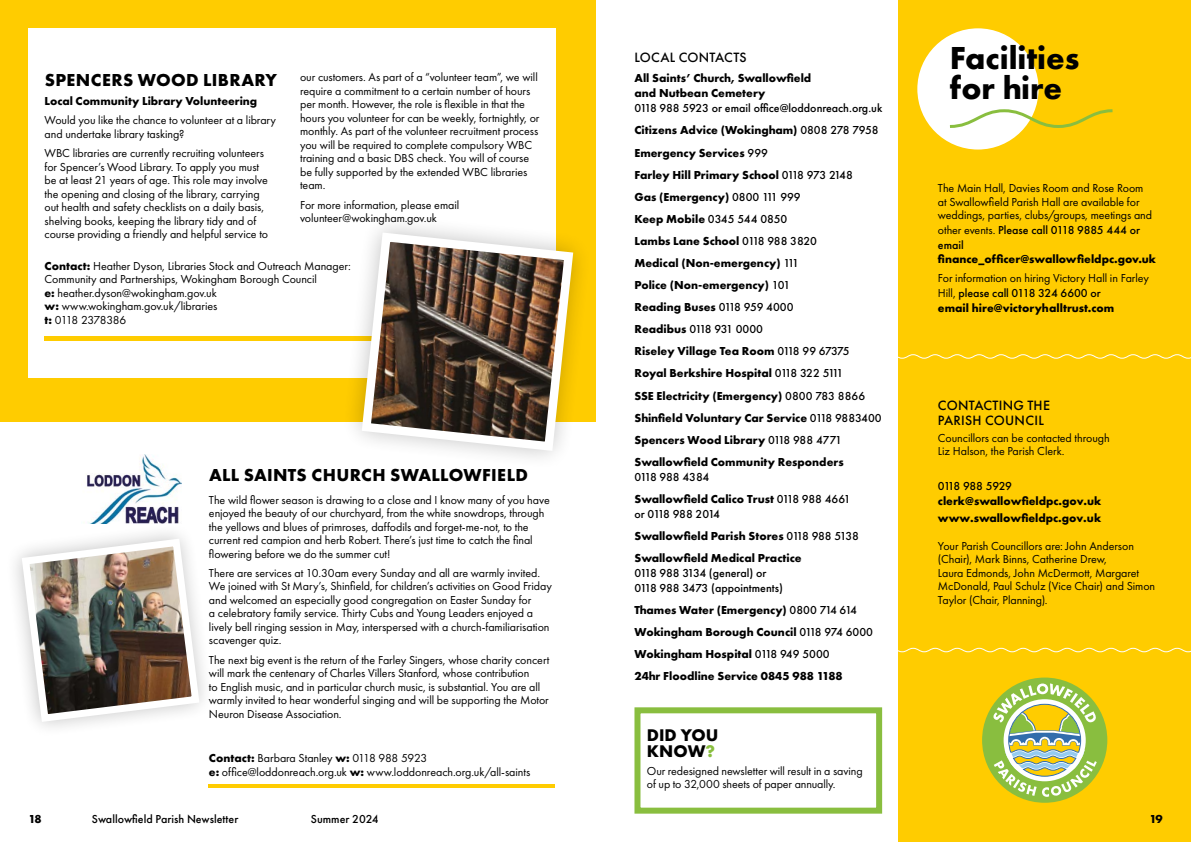
<style>
.page{position:relative;width:1191px;height:842px;background:#fff}
.page>*{position:absolute;margin:0;border:0;box-sizing:border-box;transform-origin:0 0}
.t1{font:700 33px "Futura PT";color:#000}
.Club_Name_Title_18pt{font:700 18px "Futura PT";letter-spacing:.015em;color:#000}
.t2{font:700 17.5px/16.5px "Futura PT";color:#000}
.Headline_2_14pt{font:500 14px "Futura PT";letter-spacing:.015em;color:#000}
.Main_Paragraph_Style_12pt{font:12px/13.5px "Futura PT";letter-spacing:-.005em;color:#000}
.Main_Paragraph_Style_12pt-2{font:700 12px/15px "Futura PT";color:#000}
.Main_Paragraph_Style_12pt-3{font:500 12px/15px "Futura PT";color:#000}
.Main_Paragraph_Style_12pt-4{font:500 12px/15px "Futura PT";letter-spacing:-.085em;color:#000}
.Main_Paragraph_Style_12pt-5{font:500 12px "Futura PT";letter-spacing:-.06em;color:#000}
.Main_Paragraph_Style_12pt-6{font:500 12px "Futura PT";letter-spacing:-.04em;color:#000}
.s1{font-weight:700}
.s2{font-weight:500}
.s3{color:#89be3f}
.s4{font-weight:400}
</style>
<div class="page">
<div style="left:898px;top:0;width:293px;height:842px;background:#fc0"></div>
<svg style="left:898px;top:354px;width:293px;height:5px"></svg>
<svg style="left:898px;top:648px;width:293px;height:4px"></svg>
<div style="left:634px;top:707px;width:248px;height:107px;border:6px solid #89be3f"></div>
<div style="left:917px;top:28px;width:121px;height:122px;background:#fff;border-radius:50%"></div>
<svg style="left:949px;top:108px;width:164px;height:21px"></svg>
<hr style="left:209px;top:784px;width:346px;height:4px;background:#fc0">
<img style="left:87px;top:454px;width:94px;height:64px">
<div style="left:0;top:0;width:595px;height:421px;background:#fc0"></div>
<div style="left:28px;top:28px;width:527px;height:350px;background:#fff"></div>
<hr style="left:45px;top:336px;width:330px;height:4px;background:#fc0">
<svg style="left:15px;top:518px;width:189px;height:209px"></svg>
<img style="left:18px;top:535px;width:185px;height:191px">
<svg style="left:337px;top:209px;width:259px;height:249px"></svg>
<img style="left:357px;top:228px;width:221px;height:227px">
<div style="left:982px;top:677px;width:125px;height:126px;background:#89be3f;border-radius:50%"></div>
<svg style="left:993px;top:683px;width:103px;height:114px"></svg>
<p class="Main_Paragraph_Style_12pt" style="left:300px;top:71px;width:241px">our customers. As part of a “volunteer team”, we will require a commitment to a certain number of hours per month. However, the role is flexible in that the hours you volunteer for can be weekly, fortnightly, or monthly. As part of the volunteer recruitment process you will be required to complete compulsory WBC training and a basic DBS check. You will of course be fully supported by the extended WBC libraries team.</p>
<p class="Main_Paragraph_Style_12pt" style="left:300px;top:198px;width:161px">For more information, please email volunteer@wokingham.gov.uk</p>
<p class="Main_Paragraph_Style_12pt" style="left:45px;top:259px;width:308px"><span class="s1">Contact:</span> Heather Dyson, Libraries Stock and Outreach Manager:<br>Community and Partnerships, Wokingham Borough Council<br><span class="s1">e:</span> heather.dyson@wokingham.gov.uk<br><span class="s1">w:</span> www.wokingham.gov.uk/libraries<br><span class="s1">t:</span> 0118 2378386</p>
<p class="Club_Name_Title_18pt" style="left:45px;top:68px;width:234px">SPENCERS WOOD LIBRARY</p>
<p class="Main_Paragraph_Style_12pt-2" style="left:45px;top:93px;width:214px">Local Community Library Volunteering</p>
<p class="Main_Paragraph_Style_12pt" style="left:45px;top:114px;width:233px">Would you like the chance to volunteer at a library and undertake library tasking?</p>
<p class="Main_Paragraph_Style_12pt" style="left:45px;top:146px;width:225px">WBC libraries are currently recruiting volunteers for Spencer’s Wood Library. To apply you must be at least 21 years of age. This role may involve the opening and closing of the library, carrying out health and safety checklists on a daily basis, shelving books, keeping the library tidy and of course providing a friendly and helpful service to</p>
<p class="Club_Name_Title_18pt" style="left:209px;top:463px;width:320px">ALL SAINTS CHURCH SWALLOWFIELD</p>
<p class="Main_Paragraph_Style_12pt" style="left:209px;top:493px;width:342px">The wild flower season is drawing to a close and I know many of you have enjoyed the beauty of our churchyard, from the white snowdrops, through the yellows and blues of primroses, daffodils and forget-me-not, to the current red campion and herb Robert. There’s just time to catch the final flowering before we do the summer cut!</p>
<p class="Main_Paragraph_Style_12pt" style="left:209px;top:566px;width:344px">There are services at 10.30am every Sunday and all are warmly invited.<br>We joined with St Mary’s, Shinfield, for children’s activities on Good Friday and welcomed an especially good congregation on Easter Sunday for<br>a celebratory family service. Thirty Cubs and Young Leaders enjoyed a lively bell ringing session in May, interspersed with a church-familiarisation scavenger quiz.</p>
<p class="Main_Paragraph_Style_12pt" style="left:209px;top:653px;width:342px">The next big event is the return of the Farley Singers, whose charity concert will mark the centenary of Charles Villers Stanford, whose contribution<br>to English music, and in particular church music, is substantial. You are all warmly invited to hear wonderful singing and will be supporting the Motor Neuron Disease Association.</p>
<p class="Main_Paragraph_Style_12pt" style="left:209px;top:751px;width:323px"><span class="s1">Contact:</span> Barbara Stanley <span class="s1">w:</span> 0118 988 5923<br><span class="s1">e:</span> office@loddonreach.org.uk <span class="s1">w:</span> www.loddonreach.org.uk/all-saints</p>
<p class="Main_Paragraph_Style_12pt-2" style="left:28px;top:811px;width:15px">18</p>
<p class="Main_Paragraph_Style_12pt-3" style="left:92px;top:811px;width:148px">Swallowfield Parish Newsletter</p>
<p class="Main_Paragraph_Style_12pt-3" style="left:311px;top:811px;width:69px">Summer 2024</p>
<p class="Headline_2_14pt" style="left:634px;top:49px;width:114px">LOCAL CONTACTS</p>
<p class="Main_Paragraph_Style_12pt-2" style="left:634px;top:71px;width:249px">All Saints’ Church, Swallowfield<br>and Nutbean Cemetery<br><span class="s2">0118 988 5923 or email office@loddonreach.org.uk</span></p>
<p class="Main_Paragraph_Style_12pt-2" style="left:634px;top:123px;width:246px">Citizens Advice (Wokingham) <span class="s2">0808 278 7958</span></p>
<p class="Main_Paragraph_Style_12pt-2" style="left:634px;top:145px;width:135px">Emergency Services <span class="s2">999</span></p>
<p class="Main_Paragraph_Style_12pt-2" style="left:634px;top:167px;width:220px">Farley Hill Primary School <span class="s2">0118 973 2148</span></p>
<p class="Main_Paragraph_Style_12pt-2" style="left:634px;top:189px;width:168px">Gas (Emergency) <span class="s2">0800 111 999</span></p>
<p class="Main_Paragraph_Style_12pt-3" style="left:634px;top:211px;width:154px"><span class="s1">Keep Mobile</span> 0345 544 0850</p>
<p class="Main_Paragraph_Style_12pt-2" style="left:634px;top:233px;width:184px">Lambs Lane School <span class="s2">0118 988 3820</span></p>
<p class="Main_Paragraph_Style_12pt-2" style="left:634px;top:255px;width:166px">Medical (Non-emergency) <span class="s2">111</span></p>
<p class="Main_Paragraph_Style_12pt-2" style="left:634px;top:277px;width:157px">Police (Non-emergency) <span class="s2">101</span></p>
<p class="Main_Paragraph_Style_12pt-2" style="left:634px;top:299px;width:161px">Reading Buses <span class="s2">0118 959 4000</span></p>
<p class="Main_Paragraph_Style_12pt-5" style="left:634px;top:322px;width:130px"><span class="s1">Readibus</span> 0118 931 0000</p>
<p class="Main_Paragraph_Style_12pt-2" style="left:634px;top:344px;width:217px">Riseley Village Tea Room <span class="s2">0118 99 67375</span></p>
<p class="Main_Paragraph_Style_12pt-2" style="left:634px;top:366px;width:210px">Royal Berkshire Hospital <span class="s2">0118 322 5111</span></p>
<p class="Main_Paragraph_Style_12pt-2" style="left:634px;top:388px;width:232px">SSE Electricity (Emergency) <span class="s2">0800 783 8866</span></p>
<p class="Main_Paragraph_Style_12pt-2" style="left:634px;top:410px;width:249px">Shinfield Voluntary Car Service <span class="s2">0118 9883400</span></p>
<p class="Main_Paragraph_Style_12pt-2" style="left:634px;top:432px;width:209px">Spencers Wood Library <span class="s2">0118 988 4771</span></p>
<p class="Main_Paragraph_Style_12pt-2" style="left:634px;top:454px;width:211px">Swallowfield Community Responders<br><span class="s2">0118 988 4384</span></p>
<p class="Main_Paragraph_Style_12pt-4" style="left:634px;top:491px;width:218px"><span class="s1">Swallowfield Calico Trust</span> 0118 988 4661 or 0118 988 2014</p>
<p class="Main_Paragraph_Style_12pt-2" style="left:634px;top:528px;width:226px">Swallowfield Parish Stores <span class="s2">0118 988 5138</span></p>
<p class="Main_Paragraph_Style_12pt-3" style="left:634px;top:551px;width:169px"><span class="s1">Swallowfield Medical Practice<br></span>0118 988 3134 (general) or<br>0118 988 3473 (appointments)</p>
<p class="Main_Paragraph_Style_12pt-2" style="left:634px;top:602px;width:224px">Thames Water (Emergency) <span class="s2">0800 714 614</span></p>
<p class="Main_Paragraph_Style_12pt-2" style="left:634px;top:624px;width:240px">Wokingham Borough Council <span class="s2">0118 974 6000</span></p>
<p class="Main_Paragraph_Style_12pt-2" style="left:634px;top:646px;width:197px">Wokingham Hospital <span class="s2">0118 949 5000</span></p>
<p class="Main_Paragraph_Style_12pt-2" style="left:634px;top:669px;width:210px">24hr Floodline Service 0845 988 1188</p>
<p class="t2" style="left:647px;top:726px;width:73px">DID YOU<br>KNOW<span class="s3">?</span></p>
<p class="Main_Paragraph_Style_12pt" style="left:647px;top:764px;width:217px">Our redesigned newsletter will result in a saving of up to 32,000 sheets of paper annually.</p>
<p class="t1" style="left:950px;top:37px;width:131px">Facilities</p>
<p class="t1" style="left:950px;top:67px;width:114px">for hire</p>
<p class="Main_Paragraph_Style_12pt" style="left:938px;top:181px;width:216px">The Main Hall, Davies Room and Rose Room at Swallowfield Parish Hall are available for weddings, parties, clubs/groups, meetings and</p>
<p class="Main_Paragraph_Style_12pt-3" style="left:938px;top:223px;width:204px"><span class="s4">other events.</span> Please call 0118 9885 444 or email</p>
<p class="Main_Paragraph_Style_12pt-2" style="left:938px;top:251px;width:220px">finance_officer@swallowfieldpc.gov.uk</p>
<p class="Main_Paragraph_Style_12pt" style="left:938px;top:270px;width:213px;line-height:15px">For information on hiring Victory Hall in Farley<br>Hill, <span class="s2">please call 0118 324 6600 or<br></span><span class="s1">email hire@victoryhalltrust.com</span></p>
<p class="Headline_2_14pt" style="left:938px;top:397px;width:113px">CONTACTING THE</p>
<p class="Headline_2_14pt" style="left:938px;top:412px;width:107px">PARISH COUNCIL</p>
<p class="Main_Paragraph_Style_12pt" style="left:938px;top:431px;width:173px">Councillors can be contacted through<br>Liz Halson, the Parish Clerk.</p>
<p class="Main_Paragraph_Style_12pt-6" style="left:938px;top:479px;width:75px">0118 988 5929</p>
<p class="Main_Paragraph_Style_12pt-2" style="left:938px;top:493px;width:165px">clerk@swallowfieldpc.gov.uk</p>
<p class="Main_Paragraph_Style_12pt-2" style="left:938px;top:510px;width:165px">www.swallowfieldpc.gov.uk</p>
<p class="Main_Paragraph_Style_12pt" style="left:938px;top:539px;width:219px">Your Parish Councillors are: John Anderson (Chair), Mark Binns, Catherine Drew,<br>Laura Edmonds, John McDermott, Margaret McDonald, Paul Schulz (Vice Chair) and Simon Taylor (Chair, Planning).</p>
<p class="Main_Paragraph_Style_12pt-2" style="left:1149px;top:811px;width:15px">19</p>
</div>
